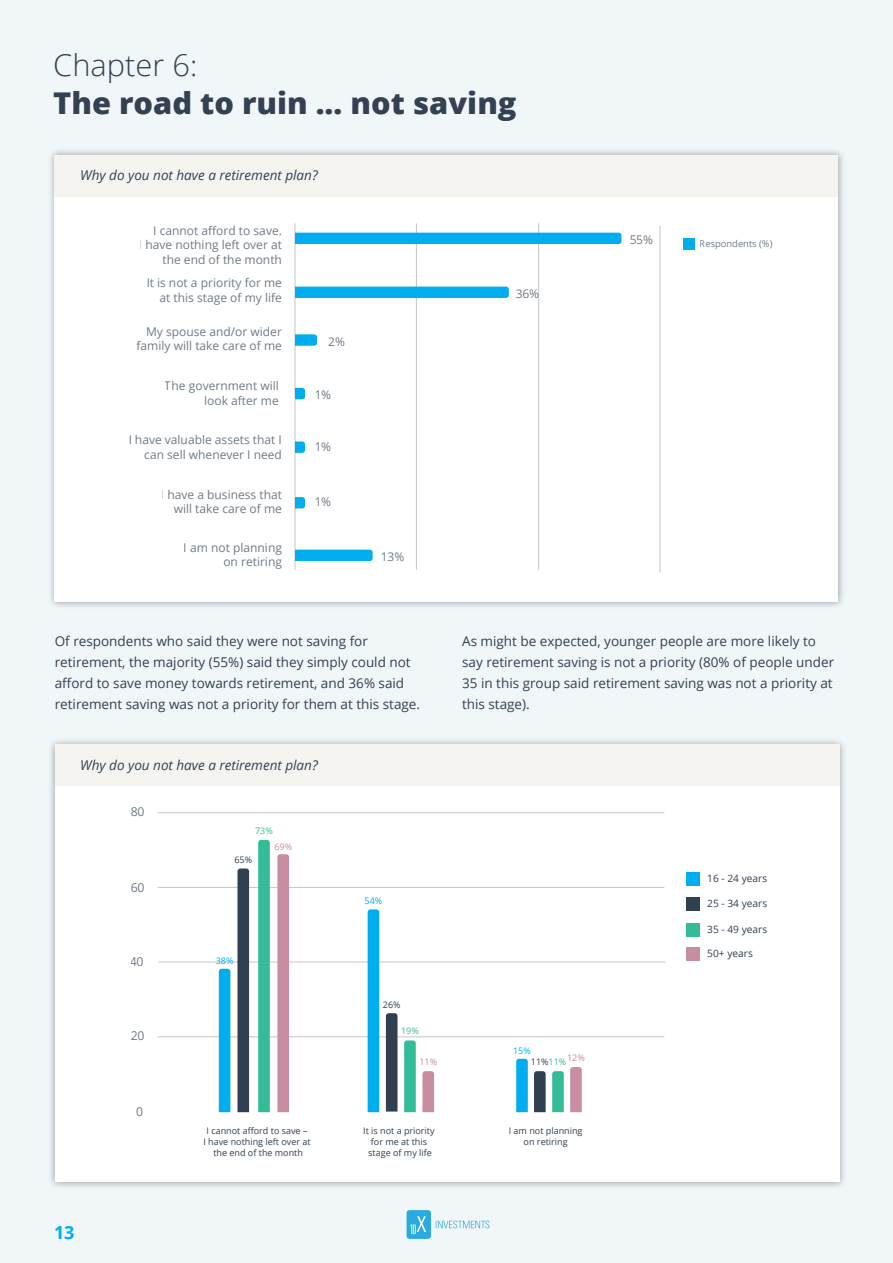
<style>
.page{position:relative;width:893px;height:1263px;background:#f1f6f9}
.page>*{position:absolute;margin:0;border:0;box-sizing:border-box;transform-origin:0 0}
.t1{font:800 30px "Open Sans";color:#334152}
.t2{font:300 30px "Open Sans";color:#334152}
.t3{font:700 18px "Open Sans";color:#00aeef}
.t4{font:13.5px/21px "Open Sans";color:#334152}
.t5{font:italic 13.5px "Open Sans";color:#334152}
.t6{font:12.3px "Open Sans";color:#304051}
.t7{font:12px/14.4px "Open Sans";color:#304051;text-align:right}
.t8{font:10.2px "Open Sans";color:#304051}
.t9{font:9.3px "Open Sans";color:#304051}
.t10{font:9px/10.8px "Open Sans";color:#304051;text-align:center}
.t11{font:9px "Open Sans";color:#00aeef}
.t12{font:9px "Open Sans";color:#c88ca3}
.t13{font:9px "Open Sans";color:#33bc97}
.s1{color:#33bc97}
</style>
<div class="page">
<div style="left:47px;top:147px;width:799px;height:462px;background:#000;opacity:.35"></div>
<div style="left:55px;top:155px;width:783px;height:447px;background:#fff"></div>
<hr style="left:538px;top:223px;width:1px;height:347px;background:#c5c4cb">
<hr style="left:416px;top:223px;width:1px;height:347px;background:#c5c4cb">
<hr style="left:660px;top:226px;width:1px;height:346px;background:#c5c4cb">
<hr style="left:295px;top:223px;width:1px;height:347px;background:#c5c4cb">
<div style="left:295px;top:233px;width:326px;height:11px;background:#00aeef"></div>
<div style="left:295px;top:287px;width:214px;height:11px;background:#00aeef"></div>
<svg style="left:295px;top:550px;width:78px;height:11px"></svg>
<svg style="left:295px;top:334px;width:22px;height:12px"></svg>
<svg style="left:295px;top:388px;width:10px;height:11px"></svg>
<svg style="left:295px;top:441px;width:10px;height:12px"></svg>
<svg style="left:295px;top:497px;width:10px;height:11px"></svg>
<div style="left:683px;top:238px;width:11px;height:12px;background:#00aeef"></div>
<div style="left:55px;top:155px;width:783px;height:41px;background:#f5f4f1"></div>
<div style="left:47px;top:737px;width:800px;height:453px;background:#000;opacity:.35"></div>
<div style="left:55px;top:744px;width:785px;height:438px;background:#fff"></div>
<hr style="left:158px;top:1036px;width:506px;height:1px;background:#c5c4cb">
<hr style="left:159px;top:962px;width:506px;height:1px;background:#c5c4cb">
<hr style="left:158px;top:887px;width:506px;height:1px;background:#c5c4cb">
<div style="left:219px;top:969px;width:11px;height:143px;background:#00aeef"></div>
<svg style="left:237px;top:868px;width:12px;height:244px;background:#384858"></svg>
<svg style="left:258px;top:840px;width:12px;height:272px;background:#39be9a"></svg>
<svg style="left:277px;top:854px;width:12px;height:258px;background:#ca90a6"></svg>
<div style="left:368px;top:909px;width:11px;height:203px;background:#00aeef"></div>
<svg style="left:386px;top:1013px;width:11px;height:98px"></svg>
<svg style="left:404px;top:1040px;width:12px;height:72px"></svg>
<svg style="left:422px;top:1071px;width:12px;height:41px"></svg>
<svg style="left:516px;top:1059px;width:12px;height:53px"></svg>
<svg style="left:534px;top:1071px;width:12px;height:41px"></svg>
<svg style="left:552px;top:1071px;width:12px;height:41px"></svg>
<svg style="left:570px;top:1067px;width:12px;height:45px"></svg>
<hr style="left:158px;top:812px;width:506px;height:1px;background:#c5c4cb">
<div style="left:687px;top:872px;width:13px;height:14px;background:#00aeef"></div>
<div style="left:687px;top:897px;width:13px;height:14px;background:#304051"></div>
<div style="left:687px;top:923px;width:13px;height:13px;background:#33bc97"></div>
<div style="left:687px;top:947px;width:13px;height:14px;background:#c88ca3"></div>
<div style="left:55px;top:744px;width:784px;height:42px;background:#f5f4f1"></div>
<div style="left:407px;top:1210px;width:24px;height:29px;background:#29abe2;border-radius:3px"></div>
<svg style="left:410px;top:1216px;width:16px;height:18px"></svg>
<svg style="left:436px;top:1220px;width:53px;height:8px"></svg>
<p class="t2" style="left:53px;top:45px;width:146px">Chapter 6:</p>
<p class="t1" style="left:53px;top:80px;width:465px">The road to ruin ... not saving</p>
<p class="t5" style="left:80px;top:166px;width:239px">Why do you not have a retirement plan?</p>
<p class="t7" style="left:139px;top:223px;width:144px">I cannot afford to save.<br>I have nothing left over at the end of the month</p>
<p class="t7" style="left:146px;top:275px;width:137px">It is not a priority for me at this stage of my life</p>
<p class="t7" style="left:137px;top:324px;width:147px">My spouse and/or wider family will take care of me</p>
<p class="t7" style="left:165px;top:378px;width:115px">The government will look after me</p>
<p class="t7" style="left:128px;top:432px;width:155px">I have valuable assets that I can sell whenever I need</p>
<p class="t7" style="left:161px;top:487px;width:122px">I have a business that will take care of me</p>
<p class="t7" style="left:184px;top:540px;width:100px">I am not planning on retiring</p>
<p class="t7" style="left:328px;top:334px;width:18px">2%</p>
<p class="t7" style="left:314px;top:387px;width:18px">1%</p>
<p class="t7" style="left:314px;top:439px;width:18px">1%</p>
<p class="t7" style="left:314px;top:494px;width:18px">1%</p>
<p class="t7" style="left:381px;top:549px;width:25px">13%</p>
<p class="t7" style="left:516px;top:286px;width:25px">36%</p>
<p class="t7" style="left:629px;top:232px;width:25px">55%</p>
<p class="t9" style="left:700px;top:237px;width:74px">Respondents (%)</p>
<p class="t4" style="left:55px;top:630px;width:367px">Of respondents who said they were not saving for retirement, the majority (55%) said they simply could not afford to save money towards retirement, and 36% said retirement saving was not a priority for them at this stage.</p>
<p class="t4" style="left:462px;top:630px;width:374px">As might be expected, younger people are more likely to say retirement saving is not a priority (80% of people under 35 in this group said retirement saving was not a priority at this stage).</p>
<p class="t5" style="left:80px;top:755px;width:239px">Why do you not have a retirement plan?</p>
<p class="t3" style="left:54px;top:1219px;width:22px">13</p>
<p class="t6" style="left:130px;top:803px;width:16px">80</p>
<p class="t6" style="left:130px;top:879px;width:16px">60</p>
<p class="t6" style="left:130px;top:953px;width:16px">40</p>
<p class="t6" style="left:130px;top:1027px;width:16px">20</p>
<p class="t6" style="left:136px;top:1103px;width:9px">0</p>
<p class="t13" style="left:255px;top:824px;width:19px">73%</p>
<p class="t10" style="left:234px;top:854px;width:19px">65%</p>
<p class="t12" style="left:274px;top:840px;width:19px">69%</p>
<p class="t11" style="left:216px;top:954px;width:19px">38%</p>
<p class="t10" style="left:203px;top:1125px;width:109px">I cannot afford to save –<br>I have nothing left over at the end of the month</p>
<p class="t11" style="left:365px;top:895px;width:19px">54%</p>
<p class="t10" style="left:383px;top:999px;width:19px">26%</p>
<p class="t13" style="left:401px;top:1024px;width:19px">19%</p>
<p class="t12" style="left:419px;top:1055px;width:19px">11%</p>
<p class="t10" style="left:363px;top:1125px;width:73px">It is not a priority for me at this stage of my life</p>
<p class="t11" style="left:513px;top:1044px;width:19px">15%</p>
<p class="t12" style="left:567px;top:1051px;width:19px">12%</p>
<p class="t10" style="left:531px;top:1056px;width:37px">11%<span class="s1">11%</span></p>
<p class="t10" style="left:509px;top:1125px;width:75px">I am not planning on retiring</p>
<p class="t8" style="left:707px;top:871px;width:61px">16 - 24 years</p>
<p class="t8" style="left:707px;top:896px;width:61px">25 - 34 years</p>
<p class="t8" style="left:707px;top:922px;width:61px">35 - 49 years</p>
<p class="t8" style="left:707px;top:946px;width:47px">50+ years</p>
</div>
